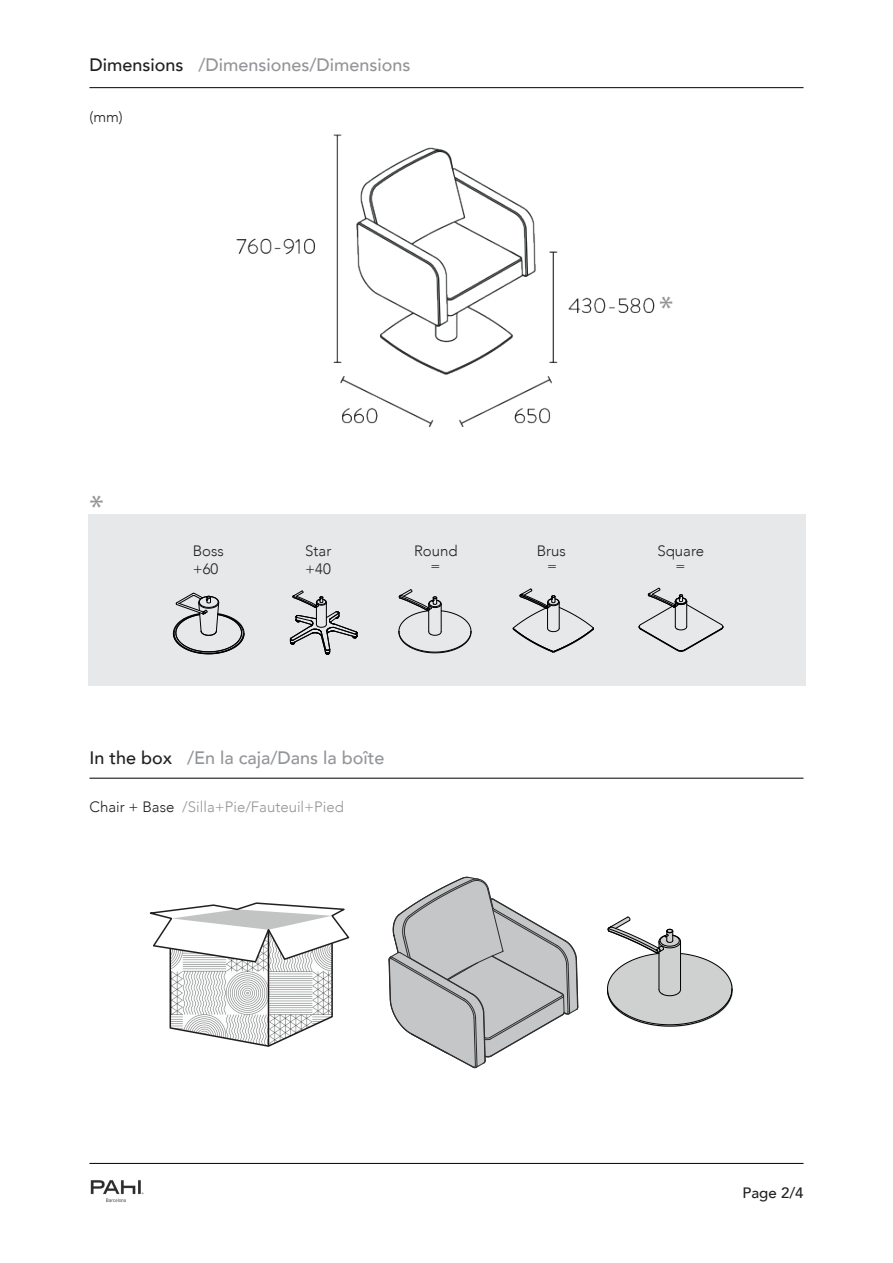
<style>
.page{position:relative;width:893px;height:1263px;background:#fff}
.page>*{position:absolute;margin:0;border:0;box-sizing:border-box;transform-origin:0 0}
.t1{font:34.2px "Myriad Pro";color:#939598}
.t2{font:500 18px "Avenir";color:#939598}
.t3{font:300 15px "Avenir";color:#231f20}
.t4{font:300 15px "Avenir";color:#939598}
.t5{font:500 15px "Avenir";color:#231f20}
.s1{color:#231f20}
</style>
<div class="page">
<div style="left:88px;top:514px;width:717px;height:172px;background:#e7e8e9"></div>
<img style="left:90px;top:1180px;width:54px;height:22px">
<hr style="left:89px;top:778px;width:714px;height:1px;background:#000001">
<hr style="left:89px;top:87px;width:714px;height:1px;background:#000001">
<hr style="left:89px;top:1163px;width:714px;height:1px;background:#000001">
<img style="left:607px;top:917px;width:125px;height:109px">
<svg style="left:639px;top:588px;width:85px;height:64px"></svg>
<svg style="left:290px;top:590px;width:68px;height:65px"></svg>
<svg style="left:513px;top:588px;width:81px;height:64px"></svg>
<svg style="left:399px;top:589px;width:73px;height:64px"></svg>
<svg style="left:173px;top:593px;width:72px;height:61px"></svg>
<img style="left:216px;top:87px;width:461px;height:340px">
<img style="left:389px;top:877px;width:189px;height:190px">
<svg style="left:149px;top:902px;width:201px;height:145px"></svg>
<img style="left:171px;top:930px;width:162px;height:116px">
<p class="t2" style="left:89px;top:50px;width:323px"><span class="s1">Dimensions</span> /Dimensiones/Dimensions</p>
<p class="t3" style="left:89px;top:108px;width:35px">(mm)</p>
<h1 class="t1" style="left:89px;top:487px;width:16px">*</h1>
<p class="t3" style="left:193px;top:542px;width:33px">Boss</p>
<p class="t3" style="left:193px;top:560px;width:27px">+60</p>
<p class="t3" style="left:305px;top:542px;width:28px">Star</p>
<p class="t3" style="left:305px;top:560px;width:27px">+40</p>
<p class="t3" style="left:414px;top:542px;width:45px">Round</p>
<p class="t3" style="left:430px;top:557px;width:11px">=</p>
<p class="t2" style="left:89px;top:742px;width:297px"><span class="s1">In the box</span> /En la caja/Dans la boîte</p>
<p class="t4" style="left:89px;top:798px;width:256px"><span class="s1">Chair + Base</span> /Silla+Pie/Fauteuil+Pied</p>
<p class="t3" style="left:537px;top:542px;width:31px">Brus</p>
<p class="t3" style="left:547px;top:557px;width:11px">=</p>
<h1 class="t1" style="left:659px;top:287px;width:16px">*</h1>
<p class="t3" style="left:657px;top:542px;width:48px">Square</p>
<p class="t3" style="left:675px;top:557px;width:11px">=</p>
<p class="t5" style="left:743px;top:1180px;width:62px">Page 2/4</p>
</div>
